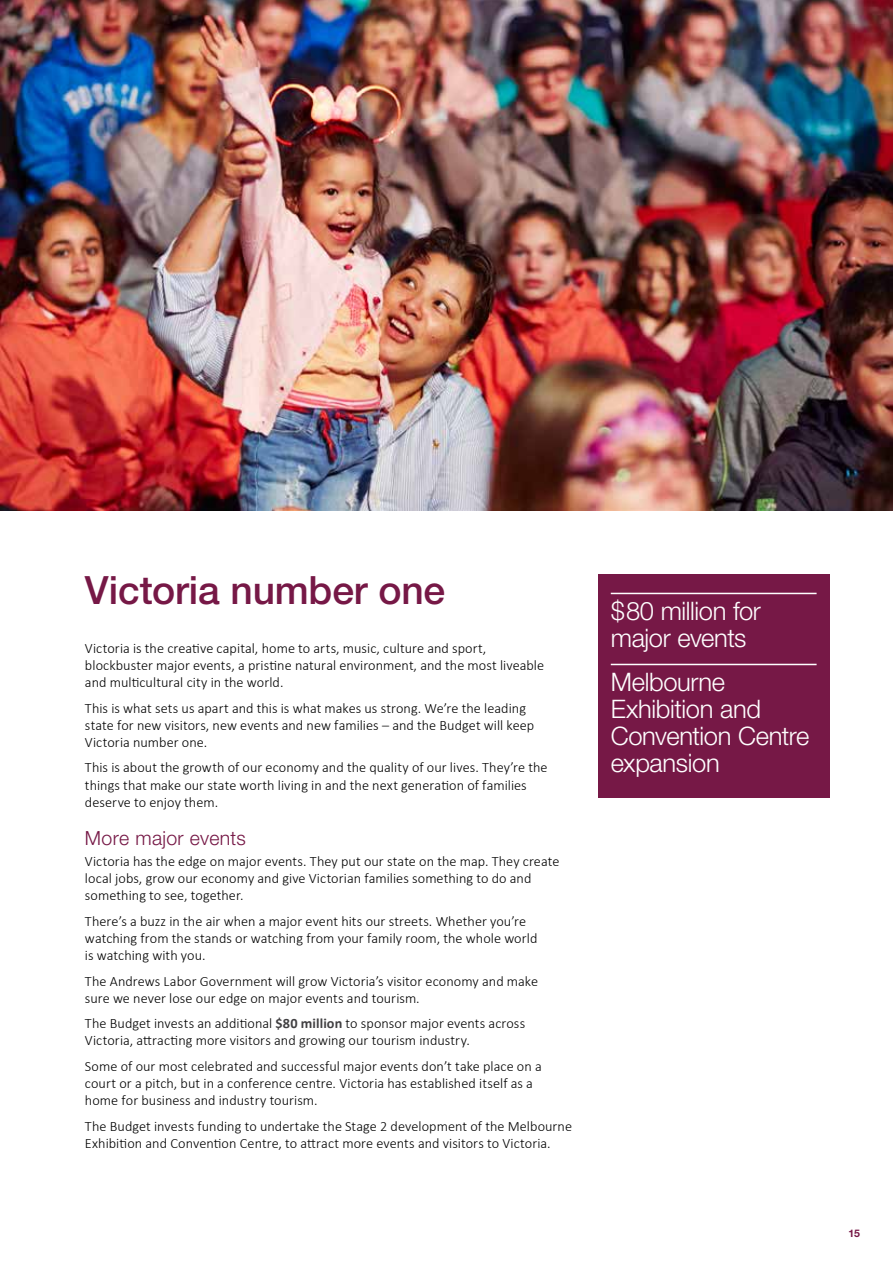
<style>
.page{position:relative;width:893px;height:1263px;background:#fff}
.page>*{position:absolute;margin:0;border:0;box-sizing:border-box;transform-origin:0 0}
.t1{font:500 39px "Helvetica Neue";letter-spacing:-.005em;color:#761846}
.t2{font:300 25.5px/27px "Helvetica Neue";letter-spacing:-.015em;color:#fff}
.t3{font:300 19.5px "Helvetica Neue";letter-spacing:.015em;color:#761846}
.t4{font:300 14.25px/17.1px "Calibri";letter-spacing:.005em;color:#000}
.t5{font:700 10.5px "Helvetica Neue East A";color:#761846}
.s1{font-weight:700;color:#414042}
</style>
<div class="page">
<img style="left:0;top:0;width:893px;height:510px">
<div style="left:598px;top:574px;width:231px;height:223px;background:#761846"></div>
<hr style="left:611px;top:593px;width:206px;height:1px;background:#fff">
<hr style="left:611px;top:664px;width:206px;height:1px;background:#fff">
<h1 class="t1" style="left:85px;top:567px;width:362px">Victoria number one</h1>
<p class="t4" style="left:85px;top:639px;width:461px">Victoria is the creative capital, home to arts, music, culture and sport, blockbuster major events, a pristine natural environment, and the most liveable and multicultural city in the world.</p>
<p class="t4" style="left:85px;top:699px;width:451px">This is what sets us apart and this is what makes us strong. We’re the leading state for new visitors, new events and new families – and the Budget will keep<br>Victoria number one.</p>
<p class="t4" style="left:85px;top:758px;width:464px">This is about the growth of our economy and the quality of our lives. They’re the things that make our state worth living in and the next generation of families deserve to enjoy them.</p>
<h3 class="t3" style="left:85px;top:826px;width:162px">More major events</h3>
<p class="t4" style="left:85px;top:852px;width:476px">Victoria has the edge on major events. They put our state on the map. They create local jobs, grow our economy and give Victorian families something to do and something to see, together.</p>
<p class="t4" style="left:85px;top:912px;width:454px">There’s a buzz in the air when a major event hits our streets. Whether you’re watching from the stands or watching from your family room, the whole world is watching with you.</p>
<p class="t4" style="left:85px;top:972px;width:455px">The Andrews Labor Government will grow Victoria’s visitor economy and make sure we never lose our edge on major events and tourism.</p>
<p class="t4" style="left:85px;top:1014px;width:442px">The Budget invests an additional <span class="s1">$80 million</span> to sponsor major events across<br>Victoria, attracting more visitors and growing our tourism industry.</p>
<p class="t4" style="left:85px;top:1057px;width:458px">Some of our most celebrated and successful major events don’t take place on a court or a pitch, but in a conference centre. Victoria has established itself as a home for business and industry tourism.</p>
<p class="t4" style="left:85px;top:1117px;width:489px">The Budget invests funding to undertake the Stage 2 development of the Melbourne<br>Exhibition and Convention Centre, to attract more events and visitors to Victoria.</p>
<h2 class="t2" style="left:611px;top:597px;width:152px">$80 million for major events</h2>
<h2 class="t2" style="left:611px;top:668px;width:200px">Melbourne<br>Exhibition and<br>Convention Centre expansion</h2>
<p class="t5" style="left:848px;top:1227px;width:13px">15</p>
</div>
